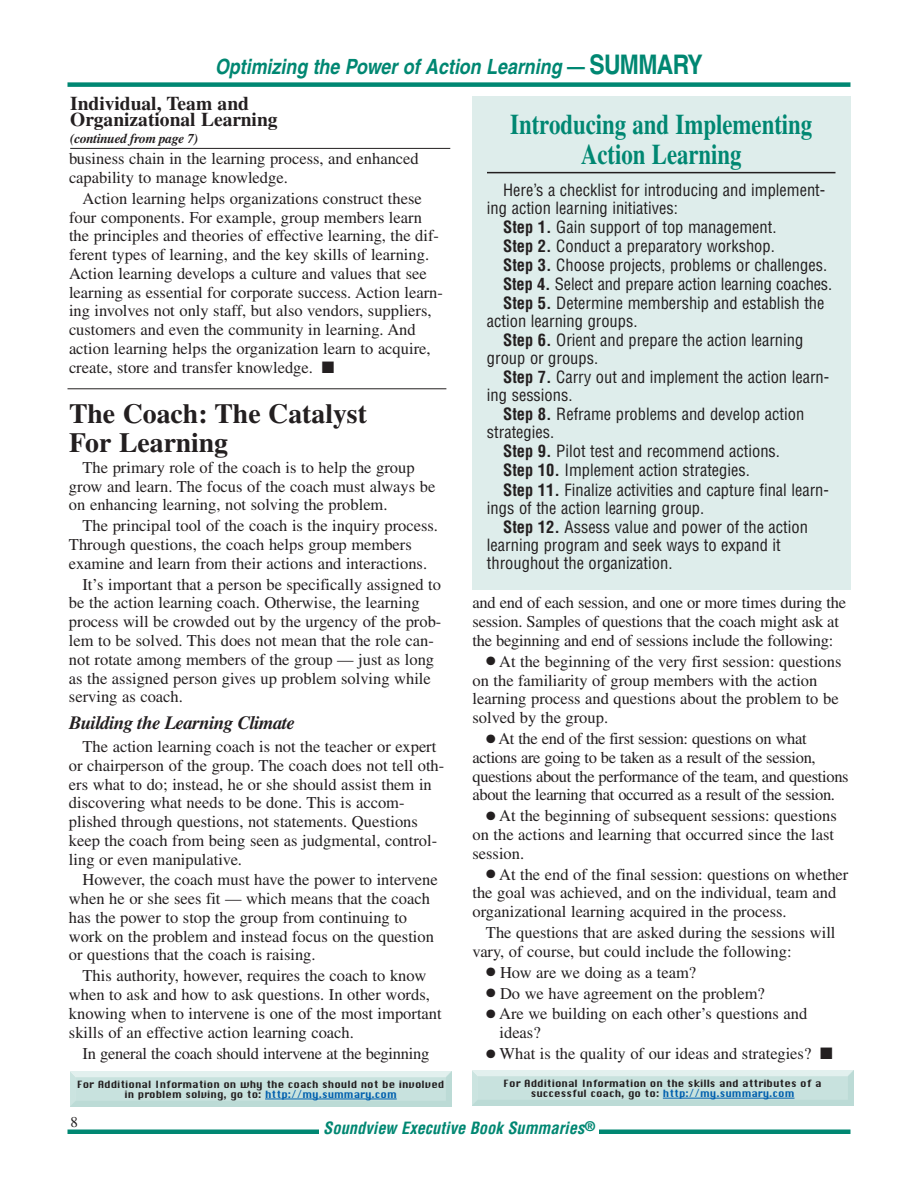
<style>
.page{position:relative;width:918px;height:1188px;background:#fff}
.page>*{position:absolute;margin:0;border:0;box-sizing:border-box;transform-origin:0 0}
.t1{font:700 28.5px/30px "Times";color:#008772;text-align:center;scale:.8 1}
.t2{font:700 27.75px/29.2px "Times";color:#231f20}
.t3{font:italic 700 21px "Helvetica";color:#008772;scale:.85 1}
.t4{font:700 19.5px/16.5px "Times";color:#231f20}
.t5{font:italic 700 18.75px "Times";letter-spacing:-.025em;color:#231f20}
.t6{font:16.5px/18.8px "Times";color:#231f20}
.t7{font:condensed 16.5px "Helvetica";color:#231f20}
.t8{font:16.5px/18.8px "Times";letter-spacing:-.02em;color:#231f20}
.t9{font:italic 700 condensed 16.5px "Helvetica";color:#008772}
.t10{font:15px "Times";color:#231f20}
.t11{font:italic 700 13.5px "Times";letter-spacing:-.025em;color:#231f20}
.t12{font:9.75px/9.8px "Chicago";color:#231f20;text-align:center}
.s1{font-style:normal}
.s2{font-style:normal;font-size:27px}
.s3{font-weight:700}
.s4{color:#0160ae}
</style>
<div class="page">
<div style="left:68px;top:82px;width:782px;height:5px;background:#008772"></div>
<div style="left:68px;top:1129px;width:782px;height:5px;background:#008772"></div>
<div style="left:319px;top:1117px;width:280px;height:25px;background:#fff"></div>
<div style="left:472px;top:96px;width:379px;height:493px;background:#deedeb"></div>
<hr style="left:487px;top:172px;width:349px;height:1px;background:#231f20">
<svg style="left:71px;top:1106px;width:381px;height:1px"></svg>
<img style="left:71px;top:1071px;width:381px;height:35px">
<hr style="left:265px;top:1099px;width:132px;height:1px;background:#0160ae">
<div style="left:472px;top:1069px;width:385px;height:41px;background:linear-gradient(to right,#fff,#fff)"></div>
<img style="left:472px;top:1071px;width:382px;height:35px">
<hr style="left:663px;top:1098px;width:131px;height:1px;background:#0160ae">
<hr style="left:70px;top:148px;width:380px;height:1px;background:#231f20">
<hr style="left:68px;top:388px;width:378px;height:1px;background:#231f20">
<p class="t3" style="left:215px;top:59px;width:576px">Optimizing the Power of Action Learning <span class="s1">—</span> <span class="s2">SUMMARY</span></p>
<p class="t4" style="left:70px;top:97px;width:209px">Individual, Team and<br>Organizational Learning</p>
<p class="t11" style="left:70px;top:133px;width:130px">(continued from page 7)</p>
<p class="t6" style="left:69px;top:151px;width:351px">business chain in the learning process, and enhanced capability to manage knowledge.</p>
<p class="t6" style="left:69px;top:191px;width:375px;text-indent:14px">Action learning helps organizations construct these four components. For example, group members learn the principles and theories of effective learning, the dif&shy;ferent types of learning, and the key skills of learning.<br>Action learning develops a culture and values that see learning as essential for corporate success. Action learn&shy;ing involves not only staff, but also vendors, suppliers, customers and even the community in learning. And action learning helps the organization learn to acquire, create, store and transfer knowledge. ■</p>
<h2 class="t2" style="left:69px;top:401px;width:299px">The Coach: The Catalyst<br>For Learning</h2>
<p class="t6" style="left:69px;top:460px;width:368px;text-indent:14px">The primary role of the coach is to help the group grow and learn. The focus of the coach must always be on enhancing learning, not solving the problem.</p>
<p class="t6" style="left:69px;top:518px;width:371px;text-indent:14px">The principal tool of the coach is the inquiry process.<br>Through questions, the coach helps group members examine and learn from their actions and interactions.</p>
<p class="t6" style="left:69px;top:576px;width:374px;text-indent:14px">It’s important that a person be specifically assigned to be the action learning coach. Otherwise, the learning process will be crowded out by the urgency of the prob&shy;lem to be solved. This does not mean that the role can&shy;not rotate among members of the group — just as long as the assigned person gives up problem solving while serving as coach.</p>
<p class="t5" style="left:69px;top:716px;width:228px">Building the Learning Climate</p>
<p class="t6" style="left:69px;top:739px;width:377px;text-indent:14px">The action learning coach is not the teacher or expert or chairperson of the group. The coach does not tell oth&shy;ers what to do; instead, he or she should assist them in discovering what needs to be done. This is accom&shy;plished through questions, not statements. Questions keep the coach from being seen as judgmental, control&shy;ling or even manipulative.</p>
<p class="t6" style="left:69px;top:872px;width:370px;text-indent:14px">However, the coach must have the power to intervene when he or she sees fit — which means that the coach has the power to stop the group from continuing to work on the problem and instead focus on the question or questions that the coach is raising.</p>
<p class="t6" style="left:69px;top:968px;width:374px;text-indent:14px">This authority, however, requires the coach to know when to ask and how to ask questions. In other words, knowing when to intervene is one of the most important skills of an effective action learning coach.</p>
<p class="t6" style="left:82px;top:1045px;width:349px">In general the coach should intervene at the beginning</p>
<h1 class="t1" style="left:510px;top:112px;width:379px">Introducing and Implementing<br>Action Learning</h1>
<p class="t7" style="left:503px;top:183px;width:324px">Here’s a checklist for introducing and implement-</p>
<p class="t7" style="left:487px;top:201px;width:192px">ing action learning initiatives:</p>
<p class="t7" style="left:503px;top:220px;width:275px"><span class="s3">Step 1.</span> Gain support of top management.</p>
<p class="t7" style="left:503px;top:239px;width:273px"><span class="s3">Step 2.</span> Conduct a preparatory workshop.</p>
<p class="t7" style="left:503px;top:258px;width:326px"><span class="s3">Step 3.</span> Choose projects, problems or challenges.</p>
<p class="t7" style="left:503px;top:278px;width:331px"><span class="s3">Step 4.</span> Select and prepare action learning coaches.</p>
<p class="t7" style="left:503px;top:297px;width:323px"><span class="s3">Step 5.</span> Determine membership and establish the</p>
<p class="t7" style="left:487px;top:315px;width:152px">action learning groups.</p>
<p class="t7" style="left:503px;top:334px;width:302px"><span class="s3">Step 6.</span> Orient and prepare the action learning</p>
<p class="t7" style="left:487px;top:352px;width:113px">group or groups.</p>
<p class="t7" style="left:503px;top:371px;width:328px"><span class="s3">Step 7.</span> Carry out and implement the action learn-</p>
<p class="t7" style="left:487px;top:389px;width:87px">ing sessions.</p>
<p class="t7" style="left:503px;top:408px;width:303px"><span class="s3">Step 8.</span> Reframe problems and develop action</p>
<p class="t7" style="left:487px;top:426px;width:69px">strategies.</p>
<p class="t7" style="left:503px;top:445px;width:278px"><span class="s3">Step 9.</span> Pilot test and recommend actions.</p>
<p class="t7" style="left:503px;top:464px;width:248px"><span class="s3">Step 10.</span> Implement action strategies.</p>
<p class="t7" style="left:503px;top:483px;width:327px"><span class="s3">Step 11.</span> Finalize activities and capture final learn-</p>
<p class="t7" style="left:487px;top:501px;width:219px">ings of the action learning group.</p>
<p class="t7" style="left:503px;top:520px;width:306px"><span class="s3">Step 12.</span> Assess value and power of the action</p>
<p class="t7" style="left:487px;top:538px;width:295px">learning program and seek ways to expand it</p>
<p class="t7" style="left:487px;top:556px;width:187px">throughout the organization.</p>
<p class="t6" style="left:473px;top:595px;width:375px">and end of each session, and one or more times during the session. Samples of questions that the coach might ask at the beginning and end of sessions include the following:</p>
<p class="t6" style="left:472px;top:654px;width:371px;text-indent:14px">● At the beginning of the very first session: questions on the familiarity of group members with the action learning process and questions about the problem to be solved by the group.</p>
<p class="t8" style="left:472px;top:731px;width:378px;text-indent:14px">● At the end of the first session: questions on what actions are going to be taken as a result of the session, questions about the performance of the team, and questions about the learning that occurred as a result of the session.</p>
<p class="t6" style="left:472px;top:808px;width:366px;text-indent:14px">● At the beginning of subsequent sessions: questions on the actions and learning that occurred since the last session.</p>
<p class="t6" style="left:472px;top:866px;width:377px;text-indent:14px">● At the end of the final session: questions on whether the goal was achieved, and on the individual, team and organizational learning acquired in the process.</p>
<p class="t6" style="left:472px;top:925px;width:365px;text-indent:14px">The questions that are asked during the sessions will vary, of course, but could include the following:</p>
<p class="t6" style="left:486px;top:964px;width:212px">● How are we doing as a team?</p>
<p class="t6" style="left:486px;top:985px;width:280px">● Do we have agreement on the problem?</p>
<p class="t6" style="left:499px;top:1006px;width:309px;text-indent:-13px">● Are we building on each other’s questions and ideas?</p>
<p class="t6" style="left:486px;top:1046px;width:348px">● What is the quality of our ideas and strategies? ■</p>
<p class="t12" style="left:77px;top:1081px;width:369px">For Additional Information on why the coach should not be involved in problem solving, go to: <span class="s4">http://my.summary.com</span></p>
<p class="t12" style="left:504px;top:1080px;width:320px">For Additional Information on the skills and attributes of a successful coach, go to: <span class="s4">http://my.summary.com</span></p>
<p class="t10" style="left:70px;top:1117px;width:9px">8</p>
<p class="t9" style="left:323px;top:1122px;width:273px">Soundview Executive Book Summaries<sup>®</sup></p>
</div>
